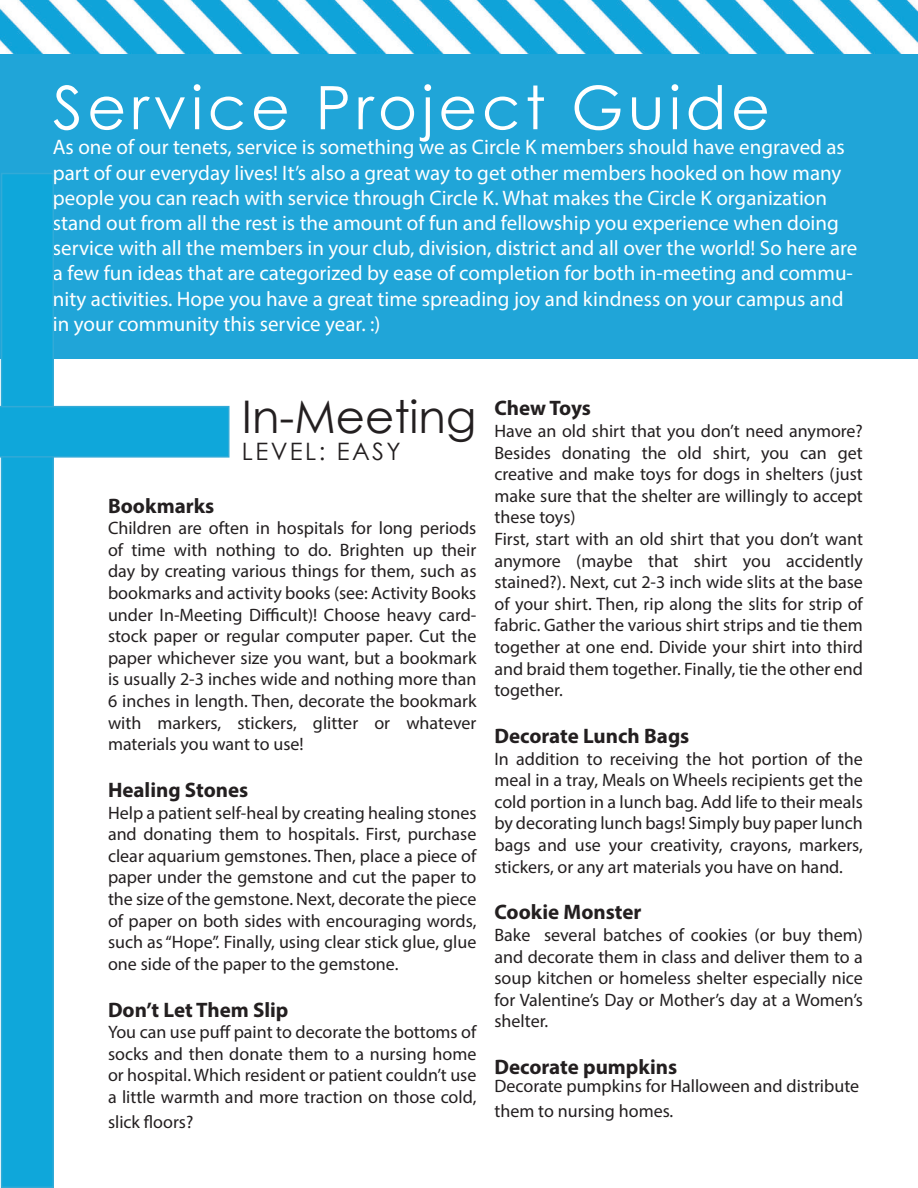
<style>
.page{position:relative;width:918px;height:1188px;background:#fff}
.page>*{position:absolute;margin:0;border:0;box-sizing:border-box;transform-origin:0 0}
.t1{font:60px "Century Gothic";letter-spacing:.075em;color:#fff}
.t2{font:45px "Century Gothic";color:#231f20}
.t3{font:24px "Century Gothic";letter-spacing:.1em;color:#231f20}
.t4{font:21px/25.2px "Myriad Pro";color:#fff}
.t5{font:700 21px "Myriad Pro";color:#231f20}
.t6{font:18px/21.6px "Myriad Pro";color:#231f20;text-align:justify}
</style>
<div class="page">
<div style="left:0;top:44px;width:918px;height:315px;background:#20a5d8"></div>
<img style="left:0;top:0;width:918px;height:53px">
<div style="left:2px;top:174px;width:51px;height:1013px;background:#0fa7da"></div>
<div style="left:1px;top:173px;width:53px;height:1015px;border:2px solid #32aad7"></div>
<svg style="left:0;top:406px;width:230px;height:52px"></svg>
<h1 class="t1" style="left:53px;top:71px;width:719px">Service Project Guide</h1>
<p class="t4" style="left:53px;top:134px;width:806px">As one of our tenets, service is something we as Circle K members should have engraved as part of our everyday lives! It’s also a great way to get other members hooked on how many people you can reach with service through Circle K. What makes the Circle K organization stand out from all the rest is the amount of fun and fellowship you experience when doing service with all the members in your club, division, district and all over the world! So here are a few fun ideas that are categorized by ease of completion for both in-meeting and commu&shy;nity activities. Hope you have a great time spreading joy and kindness on your campus and in your community this service year. :)</p>
<h2 class="t2" style="left:242px;top:390px;width:236px">In-Meeting</h2>
<h3 class="t3" style="left:242px;top:437px;width:160px">LEVEL: EASY</h3>
<p class="t5" style="left:108px;top:492px;width:108px">Bookmarks</p>
<p class="t6" style="left:108px;top:517px;width:370px">Children are often in hospitals for long periods of time with nothing to do. Brighten up their day by creating various things for them, such as bookmarks and activity books (see: Activity Books under In-Meeting Difficult)! Choose heavy card&shy;stock paper or regular computer paper. Cut the paper whichever size you want, but a bookmark is usually 2-3 inches wide and nothing more than 6 inches in length. Then, decorate the bookmark with markers, stickers, glitter or whatever materials you want to use!</p>
<p class="t5" style="left:108px;top:776px;width:142px">Healing Stones</p>
<p class="t6" style="left:108px;top:801px;width:370px">Help a patient self-heal by creating healing stones and donating them to hospitals. First, purchase clear aquarium gemstones. Then, place a piece of paper under the gemstone and cut the paper to the size of the gemstone. Next, decorate the piece of paper on both sides with encouraging words, such as “Hope”. Finally, using clear stick glue, glue one side of the paper to the gemstone.</p>
<p class="t5" style="left:108px;top:996px;width:182px">Don’t Let Them Slip</p>
<p class="t6" style="left:108px;top:1021px;width:370px">You can use puff paint to decorate the bottoms of socks and then donate them to a nursing home or hospital. Which resident or patient couldn’t use a little warmth and more traction on those cold,</p>
<p class="t6" style="left:108px;top:1111px;width:87px">slick floors?</p>
<p class="t5" style="left:494px;top:395px;width:98px">Chew Toys</p>
<p class="t6" style="left:494px;top:420px;width:370px;text-align:left">Have an old shirt that you don’t need anymore?<br>Besides donating the old shirt, you can get creative and make toys for dogs in shelters (just make sure that the shelter are willingly to accept these toys)<br>First, start with an old shirt that you don’t want anymore (maybe that shirt you accidently stained?). Next, cut 2-3 inch wide slits at the base of your shirt. Then, rip along the slits for strip of fabric. Gather the various shirt strips and tie them together at one end. Divide your shirt into third and braid them together. Finally, tie the other end together.</p>
<p class="t5" style="left:494px;top:722px;width:196px">Decorate Lunch Bags</p>
<p class="t6" style="left:494px;top:747px;width:370px">In addition to receiving the hot portion of the meal in a tray, Meals on Wheels recipients get the cold portion in a lunch bag. Add life to their meals by decorating lunch bags! Simply buy paper lunch bags and use your creativity, crayons, markers, stickers, or any art materials you have on hand.</p>
<p class="t5" style="left:494px;top:899px;width:149px">Cookie Monster</p>
<p class="t6" style="left:494px;top:924px;width:370px">Bake several batches of cookies (or buy them) and decorate them in class and deliver them to a soup kitchen or homeless shelter especially nice for Valentine’s Day or Mother’s day at a Women’s shelter.</p>
<p class="t5" style="left:494px;top:1053px;width:184px">Decorate pumpkins</p>
<p class="t6" style="left:494px;top:1073px;width:366px;line-height:25.2px">Decorate pumpkins for Halloween and distribute them to nursing homes.</p>
</div>
